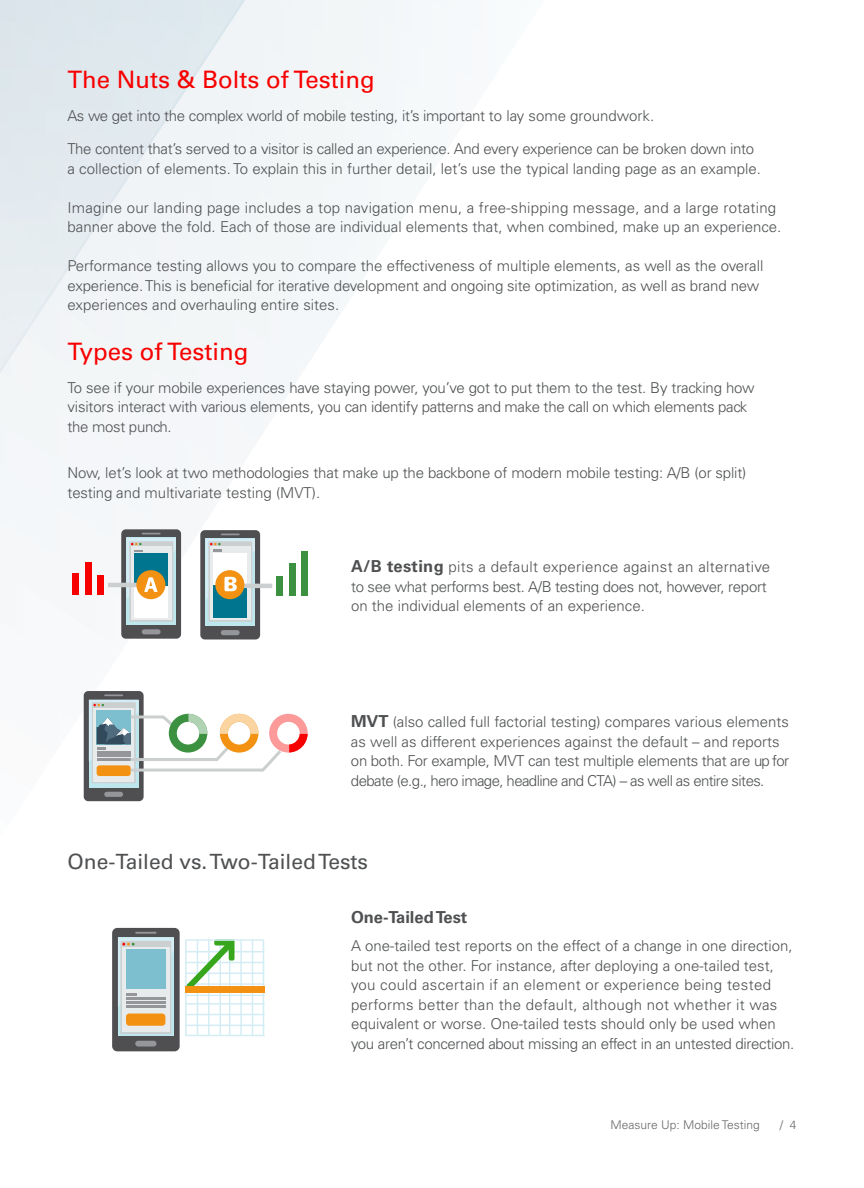
<style>
.page{position:relative;width:864px;height:1188px;background:#fff}
.page>*{position:absolute;margin:0;border:0;box-sizing:border-box;transform-origin:0 0}
.t1{font:24px "Univers LT Std";color:#f80000}
.t2{font:21px "Univers LT Std";color:#4e5052}
.t3{font:700 16.5px "Univers LT Std";color:#4e5052}
.t4{font:300 15px/19.5px "Univers LT Std";color:#4e5052}
.t5{font:300 15px/19.5px "Univers LT Std";letter-spacing:-.02em;color:#4e5052}
.t6{font:300 12px "Univers LT Std";color:#666767}
.s1{font-weight:700;font-size:16.5px}
</style>
<div class="page">
<img style="left:41px;top:529px;width:51px;height:246px">
<div style="left:95px;top:529px;width:26px;height:66px;background:#f6f7f9"></div>
<div style="left:112px;top:928px;width:68px;height:123px;background:#4f4f52;border-radius:5px"></div>
<div style="left:118px;top:938px;width:56px;height:98px;background:#bde6ed"></div>
<div style="left:135px;top:1041px;width:22px;height:6px;background:#949699;border-radius:3px"></div>
<hr style="left:135px;top:932px;width:22px;height:2px;background:#949699">
<svg style="left:185px;top:939px;width:80px;height:98px"></svg>
<svg style="left:118px;top:938px;width:56px;height:96px;background:#d6e0e0"></svg>
<hr style="left:126px;top:997px;width:39px;height:3px;background:#949699">
<hr style="left:126px;top:1001px;width:39px;height:3px;background:#949699">
<div style="left:126px;top:950px;width:39px;height:39px;background:#7dbfcf"></div>
<hr style="left:126px;top:1006px;width:39px;height:2px;background:#949699">
<div style="left:126px;top:1014px;width:39px;height:12px;background:#f29112;border-radius:3px"></div>
<div style="left:185px;top:986px;width:80px;height:6px;background:#f29112"></div>
<div style="left:200px;top:530px;width:60px;height:109px;background:#4f4f52;border-radius:5px"></div>
<div style="left:205px;top:539px;width:50px;height:87px;background:#bde6ed"></div>
<div style="left:221px;top:630px;width:19px;height:5px;background:#949699;border-radius:3px"></div>
<div style="left:121px;top:529px;width:60px;height:110px;background:#4f4f52;border-radius:5px"></div>
<div style="left:126px;top:538px;width:50px;height:87px;background:#bde6ed"></div>
<div style="left:142px;top:629px;width:19px;height:5px;background:#949699;border-radius:3px"></div>
<hr style="left:238px;top:584px;width:34px;height:4px;background:#cccfcf">
<div style="left:276px;top:576px;width:7px;height:20px;background:#3b9140"></div>
<div style="left:289px;top:564px;width:6px;height:32px;background:#3b9140"></div>
<div style="left:301px;top:551px;width:7px;height:45px;background:#3b9140"></div>
<hr style="left:108px;top:583px;width:34px;height:4px;background:#cccfcf">
<div style="left:98px;top:575px;width:6px;height:20px;background:#f70000"></div>
<div style="left:85px;top:563px;width:6px;height:32px;background:#f70000"></div>
<div style="left:73px;top:573px;width:6px;height:22px;background:#f70000"></div>
<svg style="left:126px;top:533px;width:50px;height:89px;background:#b7c5ba"></svg>
<svg style="left:205px;top:534px;width:50px;height:88px;background:#b4c3ba"></svg>
<div style="left:84px;top:691px;width:60px;height:110px;background:#4f4f52;border-radius:5px"></div>
<div style="left:89px;top:700px;width:49px;height:87px;background:#bde6ed"></div>
<div style="left:104px;top:792px;width:19px;height:5px;background:#949699;border-radius:3px"></div>
<svg style="left:89px;top:694px;width:219px;height:89px"></svg>
<h1 class="t1" style="left:68px;top:65px;width:309px">The Nuts &amp; Bolts of Testing</h1>
<p class="t5" style="left:68px;top:106px;width:588px">As we get into the complex world of mobile testing, it’s important to lay some groundwork.</p>
<p class="t5" style="left:68px;top:139px;width:695px">The content that’s served to a visitor is called an experience. And every experience can be broken down into a collection of elements. To explain this in further detail, let’s use the typical landing page as an example.</p>
<p class="t4" style="left:68px;top:198px;width:715px">Imagine our landing page includes a top navigation menu, a free-shipping message, and a large rotating banner above the fold. Each of those are individual elements that, when combined, make up an experience.</p>
<p class="t4" style="left:68px;top:256px;width:697px">Performance testing allows you to compare the effectiveness of multiple elements, as well as the overall experience. This is beneficial for iterative development and ongoing site optimization, as well as brand new experiences and overhauling entire sites.</p>
<h1 class="t1" style="left:68px;top:337px;width:183px">Types of Testing</h1>
<p class="t5" style="left:68px;top:378px;width:689px">To see if your mobile experiences have staying power, you’ve got to put them to the test. By tracking how visitors interact with various elements, you can identify patterns and make the call on which elements pack the most punch.</p>
<p class="t4" style="left:68px;top:463px;width:680px">Now, let’s look at two methodologies that make up the backbone of modern mobile testing: A/B (or split) testing and multivariate testing (MVT).</p>
<p class="t4" style="left:351px;top:557px;width:421px"><span class="s1">A/B testing</span> pits a default experience against an alternative to see what performs best. A/B testing does not, however, report on the individual elements of an experience.</p>
<p class="t5" style="left:351px;top:712px;width:440px"><span class="s1">MVT</span> (also called full factorial testing) compares various elements as well as different experiences against the default – and reports on both. For example, MVT can test multiple elements that are up for debate (e.g., hero image, headline and CTA) – as well as entire sites.</p>
<h2 class="t2" style="left:68px;top:849px;width:302px">One-Tailed vs. Two-Tailed Tests</h2>
<p class="t3" style="left:351px;top:907px;width:118px">One-Tailed Test</p>
<p class="t4" style="left:351px;top:936px;width:445px">A one-tailed test reports on the effect of a change in one direction, but not the other. For instance, after deploying a one-tailed test, you could ascertain if an element or experience being tested performs better than the default, although not whether it was equivalent or worse. One-tailed tests should only be used when you aren’t concerned about missing an effect in an untested direction.</p>
<p class="t6" style="left:611px;top:1118px;width:151px">Measure Up: Mobile Testing</p>
<p class="t6" style="left:780px;top:1118px;width:18px">/ 4</p>
</div>
